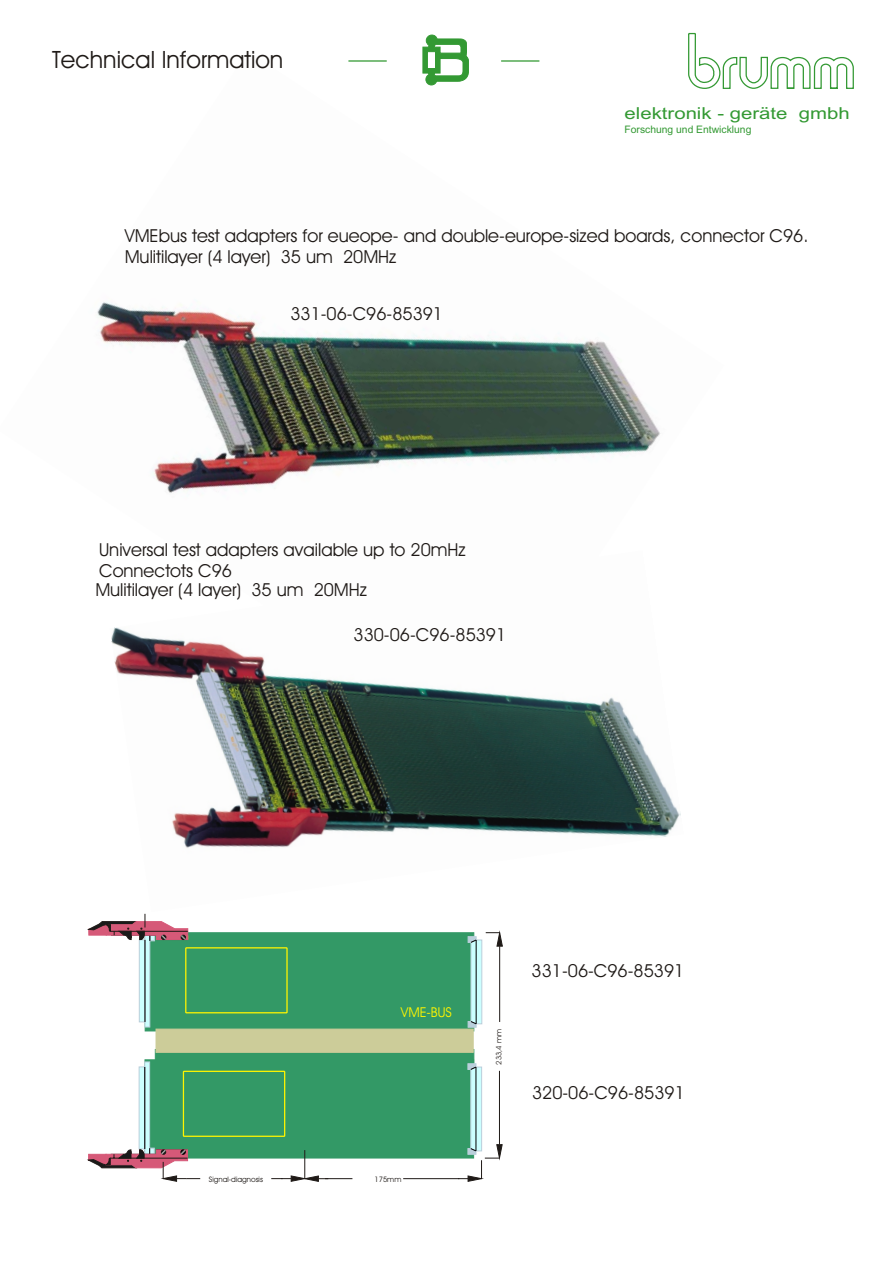
<style>
.page{position:relative;width:893px;height:1263px;background:#fff}
.page>*{position:absolute;margin:0;border:0;box-sizing:border-box;transform-origin:0 0}
.t1{font:24px "Avant Garde Bk BT";color:#1f1a17}
.t2{font:18px/21.6px "Avant Garde Bk BT";color:#1f1a17}
.t3{font:16.5px "Arial";color:#393;scale:1.23 1}
.t4{font:13.65px "Avant Garde Bk BT";color:#fff500}
.t5{font:10.35px "Arial";color:#393}
.t6{font:7.5px "Avant Garde Bk BT";color:#1f1a17}
</style>
<div class="page">
<svg style="left:422px;top:35px;width:45px;height:16px"></svg>
<svg style="left:688px;top:32px;width:166px;height:57px"></svg>
<div style="left:145px;top:1060px;width:329px;height:98px;background:#396"></div>
<div style="left:155px;top:1049px;width:319px;height:99px;background:#396"></div>
<svg style="left:145px;top:1062px;width:5px;height:86px"></svg>
<svg style="left:139px;top:1067px;width:5px;height:81px"></svg>
<hr style="left:144px;top:1067px;width:1px;height:82px;background:#000">
<svg style="left:458px;top:1063px;width:44px;height:118px"></svg>
<hr style="left:403px;top:1178px;width:56px;height:1px;background:#1f1a17">
<svg style="left:271px;top:1150px;width:81px;height:32px"></svg>
<svg style="left:87px;top:1148px;width:113px;height:33px"></svg>
<div style="left:145px;top:933px;width:329px;height:98px;background:#396"></div>
<svg style="left:145px;top:941px;width:5px;height:86px"></svg>
<svg style="left:139px;top:941px;width:6px;height:81px"></svg>
<hr style="left:145px;top:940px;width:1px;height:82px;background:#000">
<svg style="left:88px;top:914px;width:100px;height:27px"></svg>
<svg style="left:468px;top:932px;width:34px;height:96px"></svg>
<div style="left:156px;top:1029px;width:317px;height:24px;background:#cc9;border:1px solid #cc9"></div>
<svg style="left:182px;top:947px;width:106px;height:190px"></svg>
<img style="left:97px;top:51px;width:627px;height:442px">
<img style="left:111px;top:627px;width:570px;height:221px">
<h1 class="t1" style="left:52px;top:51px;width:233px">Technical Information</h1>
<p class="t3" style="left:624px;top:107px;width:185px">elektronik - geräte gmbh</p>
<p class="t5" style="left:624px;top:125px;width:128px">Forschung und Entwicklung</p>
<p class="t2" style="left:125px;top:226px;width:685px">VMEbus test adapters for eueope- and double-europe-sized boards, connector C96.<br>Mulitilayer (4 layer) 35 um 20MHz</p>
<p class="t2" style="left:290px;top:305px;width:154px">331-06-C96-85391</p>
<p class="t2" style="left:99px;top:540px;width:368px">Universal test adapters available up to 20mHz<br>Connectots C96</p>
<p class="t2" style="left:95px;top:580px;width:273px">Mulitilayer (4 layer) 35 um 20MHz</p>
<p class="t2" style="left:353px;top:625px;width:154px">330-06-C96-85391</p>
<p class="t6" style="left:209px;top:1177px;width:56px">Signal-diagnosis</p>
<p class="t4" style="left:401px;top:1008px;width:52px">VME-BUS</p>
<p class="t6" style="left:374px;top:1177px;width:28px">175mm</p>
<p class="t6" style="left:496px;top:1065px;width:37px;rotate:-90deg">233,4 mm</p>
<p class="t2" style="left:531px;top:961px;width:154px">331-06-C96-85391</p>
<p class="t2" style="left:532px;top:1083px;width:154px">320-06-C96-85391</p>
</div>
